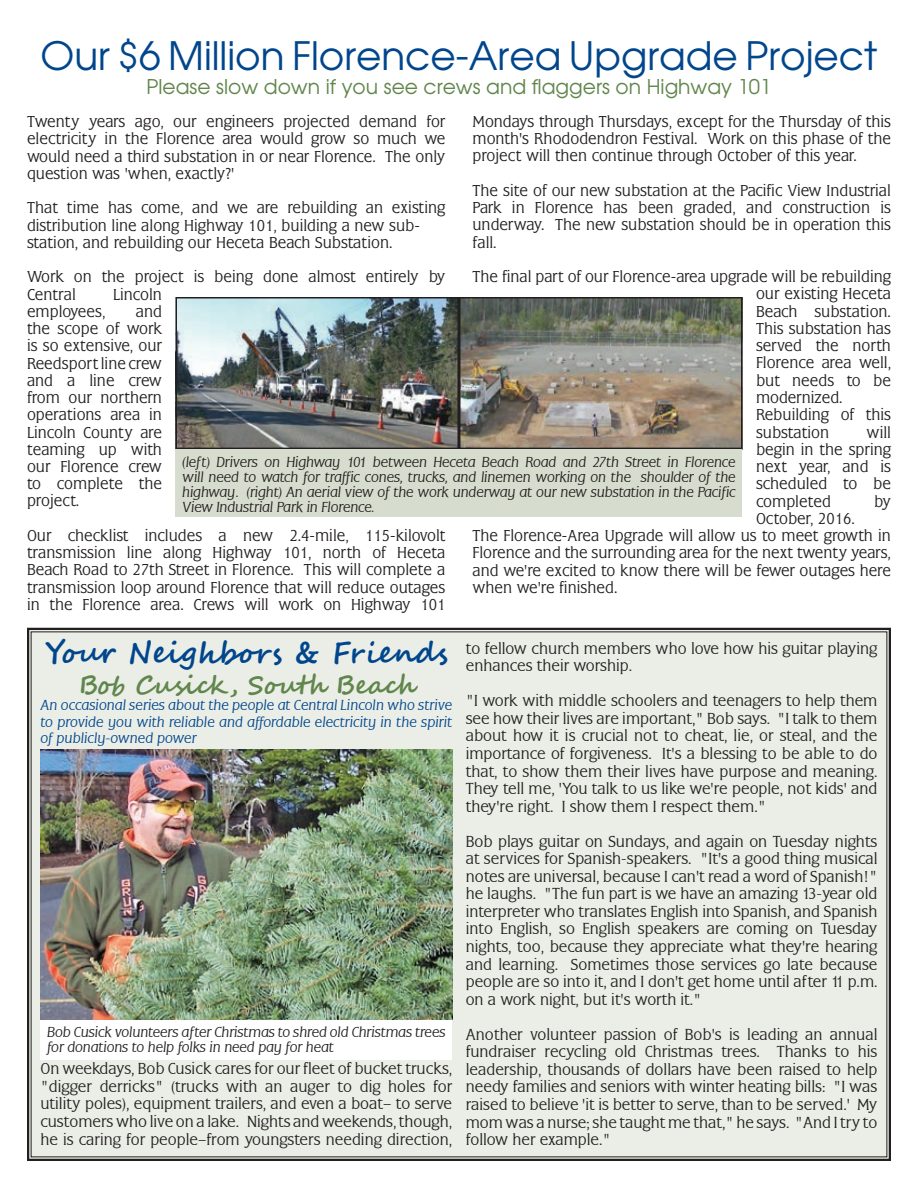
<style>
.page{position:relative;width:918px;height:1188px;background:#fff}
.page>*{position:absolute;margin:0;border:0;box-sizing:border-box;transform-origin:0 0}
.t1{font:39px "Avant Garde";color:#01468d}
.t2{font:700 29.25px "Segoe Script";color:#01468d}
.t3{font:700 25.5px "Segoe Script";color:#60864c}
.t4{font:20.25px "Avant Garde";color:#60864c}
.t5{font:16.5px/17.2px "Flare Gothic Light DTC";color:#231f20;text-align:justify}
.t6{font:16.5px/17.5px "Flare Light Gothic";color:#231f20;text-align:justify}
.t7{font:15px/15px "Flare Light Gothic ITALIC";letter-spacing:-.01em;color:#231f20}
.t8{font:15px/16.5px "Flare Light Gothic ITALIC";color:#01468d;text-align:justify}
</style>
<div class="page">
<div style="left:27px;top:627px;width:864px;height:534px;background:#eaeee6"></div>
<div style="left:40px;top:1019px;width:412px;height:41px;background:#fff"></div>
<img style="left:40px;top:749px;width:412px;height:270px">
<img style="left:179px;top:300px;width:560px;height:146px">
<div style="left:176px;top:297px;width:283px;height:152px;border:2px solid #231f20"></div>
<div style="left:459px;top:297px;width:283px;height:152px;border:2px solid #231f20"></div>
<div style="left:176px;top:449px;width:566px;height:68px;background:#d7ddce"></div>
<h1 class="t1" style="left:40px;top:31px;width:838px">Our $6 Million Florence-Area Upgrade Project</h1>
<p class="t4" style="left:147px;top:74px;width:626px">Please slow down if you see crews and flaggers on Highway 101</p>
<p class="t5" style="left:27px;top:113px;width:420px">Twenty years ago, our engineers projected demand for electricity in the Florence area would grow so much we would need a third substation in or near Florence. The only question was 'when, exactly?'</p>
<p class="t5" style="left:27px;top:199px;width:420px;text-align:left">That time has come, and we are rebuilding an existing distribution line along Highway 101, building a new sub&shy;station, and rebuilding our Heceta Beach Substation.</p>
<p class="t5" style="left:27px;top:268px;width:420px">Work on the project is being done almost entirely by<br>Central</p>
<p class="t5" style="left:472px;top:113px;width:420px">Mondays through Thursdays, except for the Thursday of this month's Rhododendron Festival. Work on this phase of the project will then continue through October of this year.</p>
<p class="t5" style="left:472px;top:182px;width:420px">The site of our new substation at the Pacific View Industrial Park in Florence has been graded, and construction is underway. The new substation should be in operation this fall.</p>
<p class="t5" style="left:756px;top:268px;width:137px;text-align:left;text-indent:-284px">The final part of our Florence-area upgrade will be rebuilding our existing Heceta<br>Beach substation.<br>This substation has served the north<br>Florence area well, but needs to be modernized.<br>Rebuilding of this substation</p>
<p class="t5" style="left:113px;top:286px;width:50px">Lincoln</p>
<p class="t5" style="left:27px;top:303px;width:137px;text-indent:109px">and the scope of work is so extensive, our Reedsport line crew and a line crew from our northern operations area in Lincoln County are teaming up with our Florence crew to complete the project.</p>
<p class="t5" style="left:27px;top:527px;width:420px">Our checklist includes a new 2.4-mile, 115-kilovolt transmission line along Highway 101, north of Heceta Beach Road to 27th Street in Florence. This will complete a transmission loop around Florence that will reduce outages in the Florence area. Crews will work on Highway 101</p>
<p class="t5" style="left:27px;top:303px;width:80px">employees,</p>
<p class="t5" style="left:756px;top:424px;width:137px;text-indent:111px">will begin in the spring next year, and is scheduled to be completed</p>
<p class="t7" style="left:182px;top:455px;width:555px;text-align:justify">(left) Drivers on Highway 101 between Heceta Beach Road and 27th Street in Florence will need to watch for traffic cones, trucks, and linemen working on the shoulder of the highway. (right) An aerial view of the work underway at our new substation in the Pacific View Industrial Park in Florence.</p>
<p class="t5" style="left:874px;top:493px;width:18px">by</p>
<p class="t5" style="left:472px;top:510px;width:420px;text-align:left;text-indent:284px">October, 2016.<br>The Florence-Area Upgrade will allow us to meet growth in Florence and the surrounding area for the next twenty years, and we're excited to know there will be fewer outages here when we're finished.</p>
<h2 class="t2" style="left:45px;top:629px;width:405px">Your Neighbors &amp; Friends</h2>
<h3 class="t3" style="left:78px;top:664px;width:337px">Bob Cusick , South Beach</h3>
<p class="t8" style="left:40px;top:697px;width:413px">An occasional series about the people at Central Lincoln who strive to provide you with reliable and affordable electricity in the spirit of publicly-owned power</p>
<p class="t7" style="left:47px;top:1025px;width:400px">Bob Cusick volunteers after Christmas to shred old Christmas trees for donations to help folks in need pay for heat</p>
<p class="t6" style="left:40px;top:1060px;width:413px">On weekdays, Bob Cusick cares for our fleet of bucket trucks, "digger derricks" (trucks with an auger to dig holes for utility poles), equipment trailers, and even a boat– to serve customers who live on a lake. Nights and weekends, though, he is caring for people–from youngsters needing direction,</p>
<p class="t6" style="left:466px;top:640px;width:413px">to fellow church members who love how his guitar playing enhances their worship.</p>
<p class="t6" style="left:466px;top:692px;width:413px">"I work with middle schoolers and teenagers to help them see how their lives are important," Bob says. "I talk to them about how it is crucial not to cheat, lie, or steal, and the importance of forgiveness. It's a blessing to be able to do that, to show them their lives have purpose and meaning.<br>They tell me, 'You talk to us like we're people, not kids' and they're right. I show them I respect them."</p>
<p class="t6" style="left:466px;top:833px;width:413px">Bob plays guitar on Sundays, and again on Tuesday nights at services for Spanish-speakers. "It's a good thing musical notes are universal, because I can't read a word of Spanish!" he laughs. "The fun part is we have an amazing 13-year old interpreter who translates English into Spanish, and Spanish into English, so English speakers are coming on Tuesday nights, too, because they appreciate what they're hearing and learning. Sometimes those services go late because people are so into it, and I don't get home until after 11 p.m. on a work night, but it's worth it."</p>
<p class="t6" style="left:466px;top:1026px;width:413px">Another volunteer passion of Bob's is leading an annual fundraiser recycling old Christmas trees. Thanks to his leadership, thousands of dollars have been raised to help needy families and seniors with winter heating bills: "I was raised to believe 'it is better to serve, than to be served.' My mom was a nurse; she taught me that," he says. "And I try to follow her example."</p>
</div>
